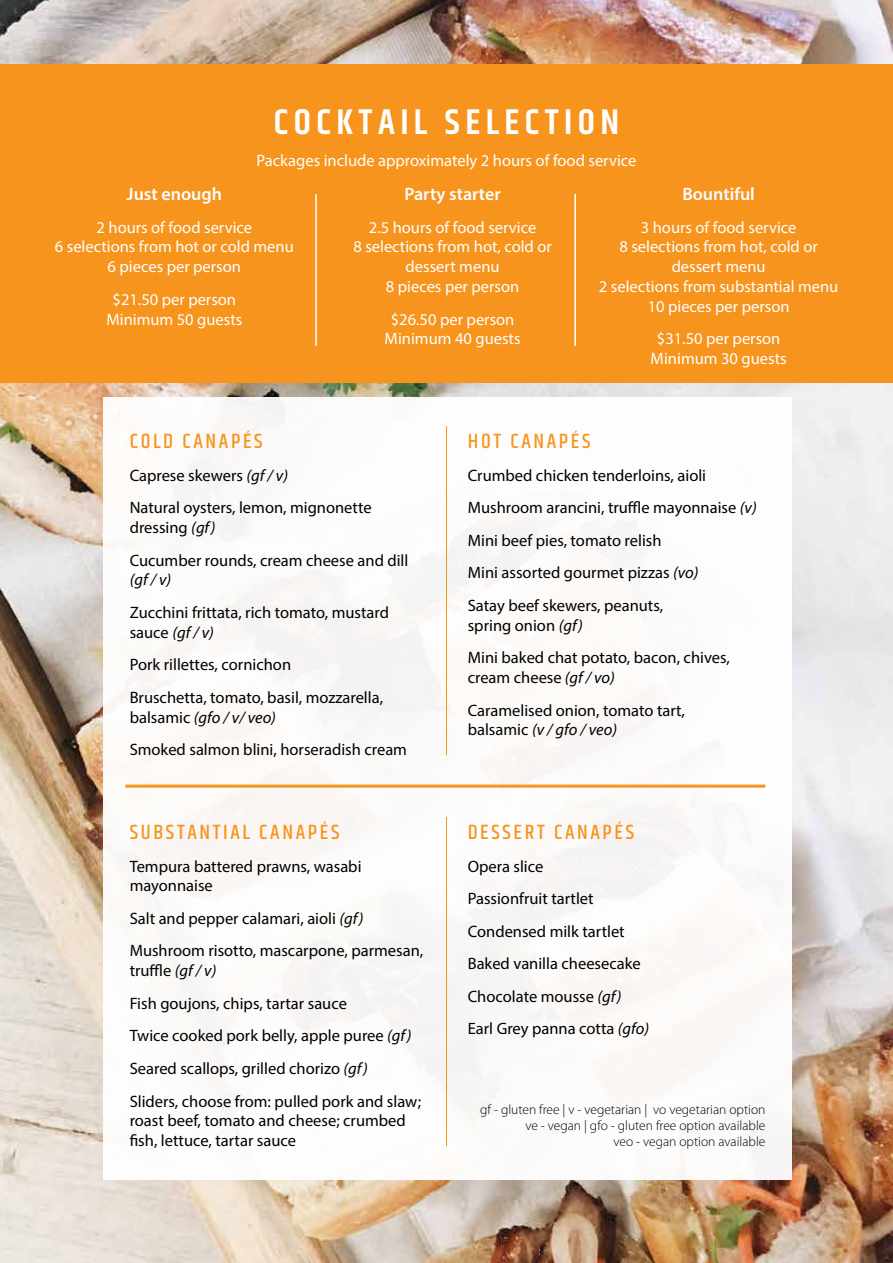
<style>
.page{position:relative;width:893px;height:1263px;background:#fff}
.page>*{position:absolute;margin:0;border:0;box-sizing:border-box;transform-origin:0 0}
.t1{font:600 36px "Khand";letter-spacing:.15em;color:#fff}
.t2{font:500 21px "Khand";letter-spacing:.125em;color:#f7941d}
.t3{font:600 18px "Myriad Pro";color:#fff}
.t4{font:16.5px/32.5px "Myriad Pro";color:#000}
.t5{font:16.5px/19.8px "Myriad Pro";color:#fff;text-align:center}
.t6{font:italic 16.5px "Myriad Pro";color:#000}
.t7{font:300 13.5px/16.2px "Myriad Pro";color:#000;text-align:right}
.s1{font-style:italic}
.s2{font-style:normal}
</style>
<div class="page">
<img style="left:0;top:0;width:893px;height:1263px">
<div style="left:0;top:64px;width:893px;height:319px;background:#f7941d"></div>
<div style="left:103px;top:398px;width:688px;height:782px;background:#fff"></div>
<hr style="left:125px;top:785px;width:640px;height:3px;background:#f7941d">
<hr style="left:315px;top:194px;width:2px;height:152px;background:#fff">
<hr style="left:574px;top:194px;width:2px;height:152px;background:#fff">
<hr style="left:446px;top:426px;width:1px;height:329px;background:#f7941d">
<hr style="left:446px;top:817px;width:1px;height:329px;background:#f7941d">
<h1 class="t1" style="left:274px;top:98px;width:347px">COCKTAIL SELECTION</h1>
<p class="t5" style="left:256px;top:151px;width:381px">Packages include approximately 2 hours of food service</p>
<p class="t3" style="left:127px;top:183px;width:97px">Just enough</p>
<p class="t5" style="left:55px;top:217px;width:240px">2 hours of food service<br>6 selections from hot or cold menu<br>6 pieces per person</p>
<p class="t5" style="left:106px;top:289px;width:137px">$21.50 per person<br>Minimum 50 guests</p>
<p class="t3" style="left:404px;top:183px;width:98px">Party starter</p>
<p class="t5" style="left:353px;top:217px;width:200px">2.5 hours of food service<br>8 selections from hot, cold or dessert menu<br>8 pieces per person</p>
<p class="t5" style="left:385px;top:309px;width:137px">$26.50 per person<br>Minimum 40 guests</p>
<p class="t3" style="left:682px;top:183px;width:74px">Bountiful</p>
<p class="t5" style="left:599px;top:217px;width:241px">3 hours of food service<br>8 selections from hot, cold or dessert menu<br>2 selections from substantial menu<br>10 pieces per person</p>
<p class="t5" style="left:651px;top:329px;width:137px">$31.50 per person<br>Minimum 30 guests</p>
<p class="t2" style="left:130px;top:428px;width:134px">COLD CANAPÉS</p>
<p class="t4" style="left:130px;top:459px;width:243px">Caprese skewers <span class="s1">(gf / v)<br></span>Natural oysters, lemon, mignonette</p>
<p class="t4" style="left:130px;top:511px;width:280px">dressing <span class="s1">(gf)<br></span>Cucumber rounds, cream cheese and dill</p>
<p class="t6" style="left:130px;top:570px;width:43px">(gf / v)</p>
<p class="t4" style="left:130px;top:602px;width:261px;line-height:19.8px">Zucchini frittata, rich tomato, mustard sauce <span class="s1">(gf / v)</span></p>
<p class="t4" style="left:130px;top:648px;width:255px">Pork rillettes, cornichon<br>Bruschetta, tomato, basil, mozzarella,</p>
<p class="t4" style="left:130px;top:701px;width:279px">balsamic <span class="s1">(gfo / v/ veo)<br></span>Smoked salmon blini, horseradish cream</p>
<p class="t2" style="left:468px;top:428px;width:124px">HOT CANAPÉS</p>
<p class="t4" style="left:468px;top:459px;width:290px">Crumbed chicken tenderloins, aioli Mushroom arancini, truffle mayonnaise <span class="s1">(v)<br></span>Mini beef pies, tomato relish<br>Mini assorted gourmet pizzas <span class="s1">(vo)<br></span>Satay beef skewers, peanuts,</p>
<p class="t4" style="left:468px;top:609px;width:264px">spring onion <span class="s1">(gf)<br></span>Mini baked chat potato, bacon, chives,</p>
<p class="t4" style="left:468px;top:661px;width:219px">cream cheese <span class="s1">(gf / vo)<br></span>Caramelised onion, tomato tart,</p>
<p class="t6" style="left:468px;top:720px;width:151px"><span class="s2">balsamic</span> (v / gfo / veo)</p>
<p class="t2" style="left:130px;top:819px;width:211px">SUBSTANTIAL CANAPÉS</p>
<p class="t4" style="left:130px;top:856px;width:233px;line-height:19.8px">Tempura battered prawns, wasabi mayonnaise</p>
<p class="t4" style="left:130px;top:902px;width:295px">Salt and pepper calamari, aioli <span class="s1">(gf)<br></span>Mushroom risotto, mascarpone, parmesan,</p>
<p class="t4" style="left:130px;top:954px;width:293px">truffle <span class="s1">(gf / v)<br></span>Fish goujons, chips, tartar sauce<br>Twice cooked pork belly, apple puree <span class="s1">(gf)<br></span>Seared scallops, grilled chorizo <span class="s1">(gf)<br></span>Sliders, choose from: pulled pork and slaw;</p>
<p class="t4" style="left:130px;top:1110px;width:278px;line-height:19.8px">roast beef, tomato and cheese; crumbed fish, lettuce, tartar sauce</p>
<p class="t7" style="left:480px;top:1101px;width:287px">gf - gluten free | v - vegetarian | vo vegetarian option ve - vegan | gfo - gluten free option available<br>veo - vegan option available</p>
<p class="t2" style="left:468px;top:819px;width:168px">D ESSERT CANAPÉS</p>
<p class="t4" style="left:468px;top:849px;width:183px">Opera slice<br>Passionfruit tartlet<br>Condensed milk tartlet<br>Baked vanilla cheesecake<br>Chocolate mousse <span class="s1">(gf)<br></span>Earl Grey panna cotta <span class="s1">(gfo)</span></p>
</div>
